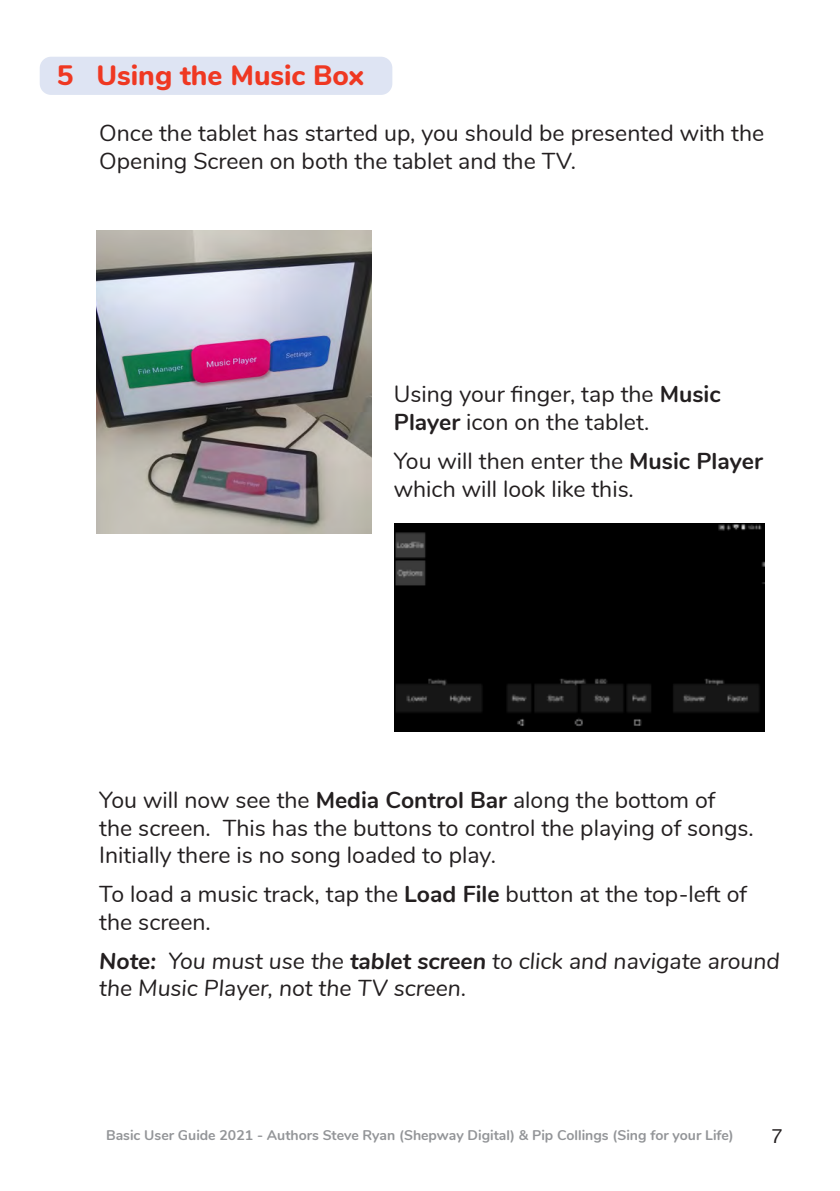
<style>
.page{position:relative;width:840px;height:1191px;background:#fff}
.page>*{position:absolute;margin:0;border:0;box-sizing:border-box;transform-origin:0 0}
.Heading_1{font:800 28px "Nunito";color:#ef3822}
.Text_1{font:23px/27.6px "Nunito";color:#231f20}
.Text_1-2{font:italic 23px/27.6px "Nunito";color:#231f20}
.t1{font:18px "Geneva";color:#231f20}
.t2{font:700 14px "Nunito";color:#939598}
.s1{font-weight:700}
</style>
<div class="page">
<div style="left:40px;top:57px;width:352px;height:38px;background:#dee4f3;border-radius:11px"></div>
<img style="left:96px;top:230px;width:275px;height:304px">
<img style="left:394px;top:523px;width:370px;height:209px">
<p class="Heading_1" style="left:57px;top:55px;width:308px">5 Using the Music Box</p>
<p class="Text_1" style="left:99px;top:118px;width:666px">Once the tablet has started up, you should be presented with the<br>Opening Screen on both the tablet and the TV.</p>
<p class="Text_1" style="left:393px;top:379px;width:328px">Using your finger, tap the <span class="s1">Music<br>Player</span> icon on the tablet.</p>
<p class="Text_1" style="left:393px;top:446px;width:370px">You will then enter the <span class="s1">Music Player </span>which will look like this.</p>
<p class="Text_1" style="left:99px;top:785px;width:655px">You will now see the <span class="s1">Media Control Bar</span> along the bottom of the screen. This has the buttons to control the playing of songs.<br>Initially there is no song loaded to play.</p>
<p class="Text_1" style="left:99px;top:879px;width:649px">To load a music track, tap the <span class="s1">Load File</span> button at the top-left of the screen.</p>
<p class="Text_1-2" style="left:99px;top:945px;width:681px"><span class="s1">Note:</span> You must use the <span class="s1">tablet screen</span> to click and navigate around the Music Player, not the TV screen.</p>
<p class="t2" style="left:106px;top:1124px;width:629px">Basic User Guide 2021 - Authors Steve Ryan (Shepway Digital) &amp; Pip Collings (Sing for your Life)</p>
<p class="t1" style="left:770px;top:1126px;width:14px">7</p>
</div>
